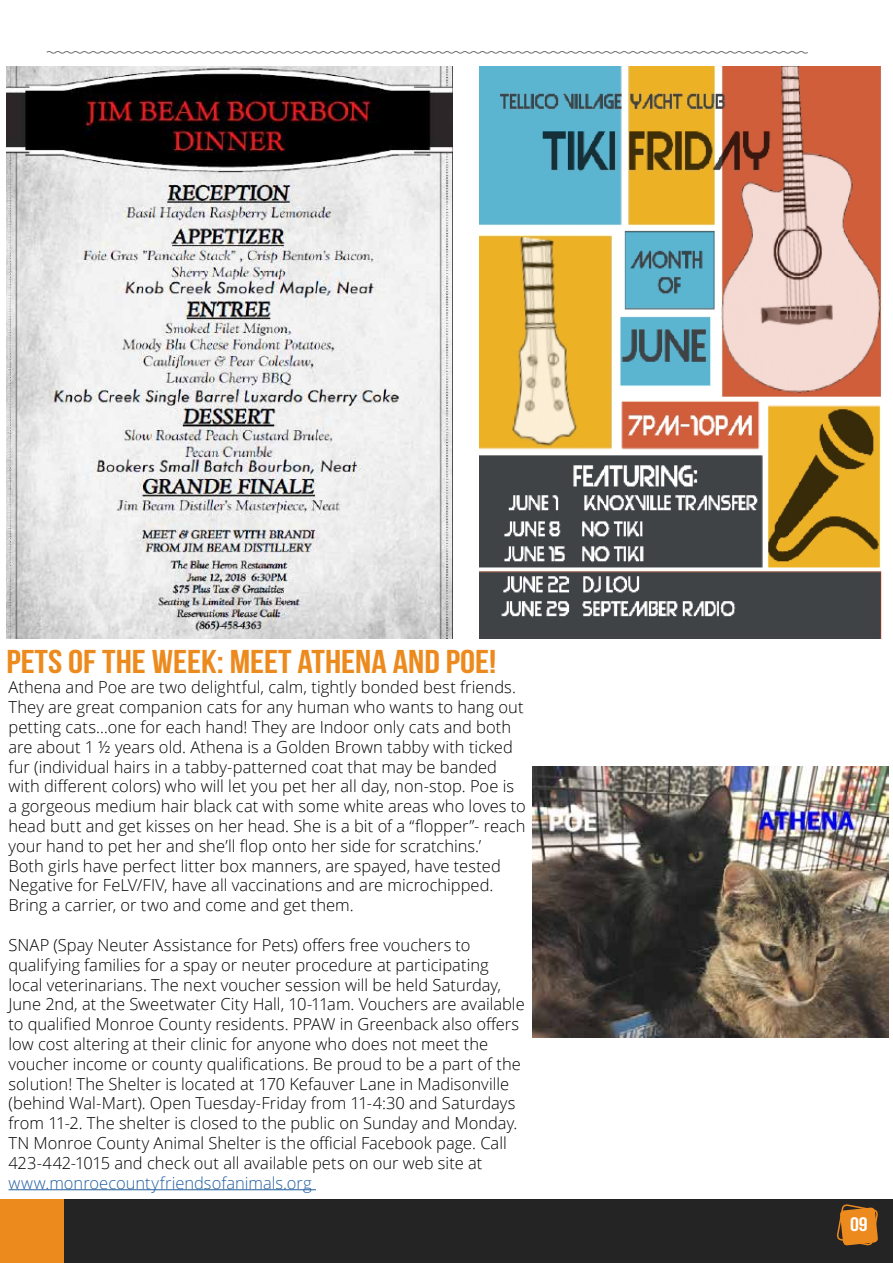
<style>
.page{position:relative;width:893px;height:1263px;background:#fff}
.page>*{position:absolute;margin:0;border:0;box-sizing:border-box;transform-origin:0 0}
.t1{font:700 33px "Bebas Neue";color:#ec8a1d;scale:1.15 1}
.t2{font:700 19.5px "Bebas Neue";color:#fff;scale:1.15 1}
.t3{font:300 16.5px/19.8px "Open Sans";color:#000}
.t4{font:300 16.5px "Open Sans";color:#215e9e}
</style>
<div class="page">
<div style="left:0;top:1199px;width:893px;height:64px;background:#252425"></div>
<div style="left:0;top:1199px;width:64px;height:64px;background:#ec8a1d"></div>
<svg style="left:836px;top:1204px;width:42px;height:42px"></svg>
<svg style="left:46px;top:51px;width:762px;height:3px"></svg>
<img style="left:6px;top:66px;width:446px;height:573px">
<img style="left:479px;top:66px;width:403px;height:573px">
<hr style="left:9px;top:1189px;width:307px;height:1px;background:#215e9e">
<img style="left:532px;top:767px;width:357px;height:270px">
<h1 class="t1" style="left:6px;top:644px;width:428px">PETS OF THE WEEK: MEET ATHENA AND POE!</h1>
<p class="t3" style="left:9px;top:677px;width:519px">Athena and Poe are two delightful, calm, tightly bonded best friends.<br>They are great companion cats for any human who wants to hang out petting cats…one for each hand! They are Indoor only cats and both are about 1 ½ years old. Athena is a Golden Brown tabby with ticked fur (individual hairs in a tabby-patterned coat that may be banded with different colors) who will let you pet her all day, non-stop. Poe is a gorgeous medium hair black cat with some white areas who loves to head butt and get kisses on her head. She is a bit of a “flopper”- reach your hand to pet her and she’ll flop onto her side for scratchins.’<br>Both girls have perfect litter box manners, are spayed, have tested Negative for FeLV/FIV, have all vaccinations and are microchipped.<br>Bring a carrier, or two and come and get them.</p>
<p class="t3" style="left:9px;top:934px;width:518px">SNAP (Spay Neuter Assistance for Pets) offers free vouchers to qualifying families for a spay or neuter procedure at participating local veterinarians. The next voucher session will be held Saturday, June 2nd, at the Sweetwater City Hall, 10-11am. Vouchers are available to qualified Monroe County residents. PPAW in Greenback also offers low cost altering at their clinic for anyone who does not meet the voucher income or county qualifications. Be proud to be a part of the solution! The Shelter is located at 170 Kefauver Lane in Madisonville (behind Wal-Mart). Open Tuesday-Friday from 11-4:30 and Saturdays from 11-2. The shelter is closed to the public on Sunday and Monday.<br>TN Monroe County Animal Shelter is the official Facebook page. Call 423-442-1015 and check out all available pets on our web site at</p>
<p class="t4" style="left:9px;top:1171px;width:305px">www.monroecountyfriendsofanimals.org</p>
<p class="t2" style="left:850px;top:1213px;width:17px">09</p>
</div>
